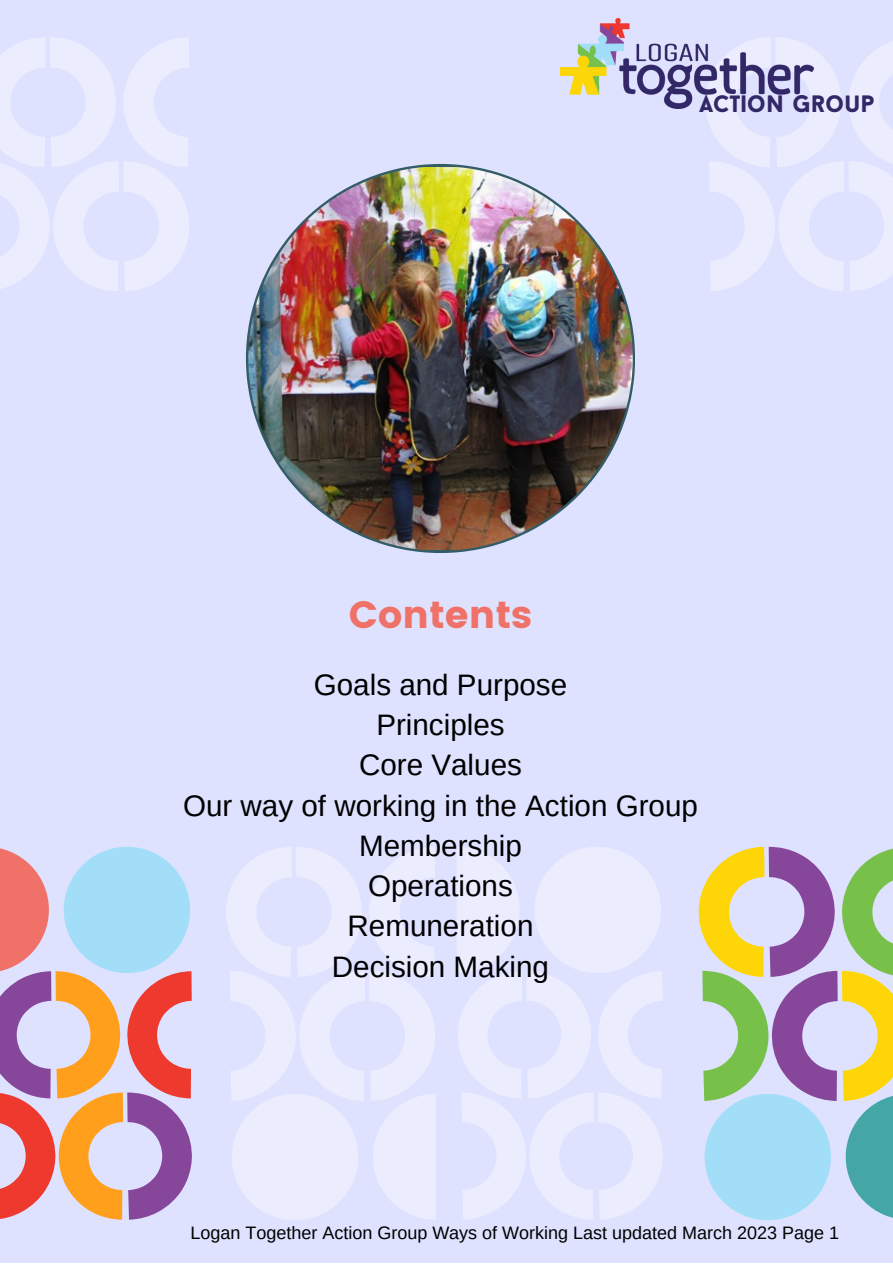
<style>
.page{position:relative;width:893px;height:1264px;background:#fff}
.page>*{position:absolute;margin:0;border:0;box-sizing:border-box;transform-origin:0 0}
.t1{font:37.95px "Poppins";color:#f07167}
.t2{font:29.55px/40.2px "Arimo";color:#000;text-align:center}
.t3{font:900 24px "Baron Neue";color:#322867}
.t4{font:18px "Arimo";color:#000}
</style>
<div class="page">
<div style="left:0;top:0;width:892px;height:1262px;background:#dee2ff"></div>
<svg style="left:0;top:37px;width:189px;height:254px"></svg>
<svg style="left:706px;top:42px;width:186px;height:249px"></svg>
<svg style="left:0;top:846px;width:192px;height:373px"></svg>
<svg style="left:457px;top:847px;width:205px;height:372px"></svg>
<svg style="left:226px;top:847px;width:210px;height:372px"></svg>
<svg style="left:698px;top:846px;width:194px;height:373px"></svg>
<img style="left:248px;top:166px;width:384px;height:384px">
<img style="left:560px;top:18px;width:253px;height:90px">
<p class="t3" style="left:699px;top:94px;width:177px">ACTION GROUP</p>
<p class="t1" style="left:349px;top:592px;width:185px">Contents</p>
<p class="t2" style="left:183px;top:664px;width:516px">Goals and Purpose<br>Principles<br>Core Values<br>Our way of working in the Action Group<br>Membership<br>Operations<br>Remuneration<br>Decision Making</p>
<p class="t4" style="left:190px;top:1222px;width:650px">Logan Together Action Group Ways of Working Last updated March 2023 Page 1</p>
</div>
